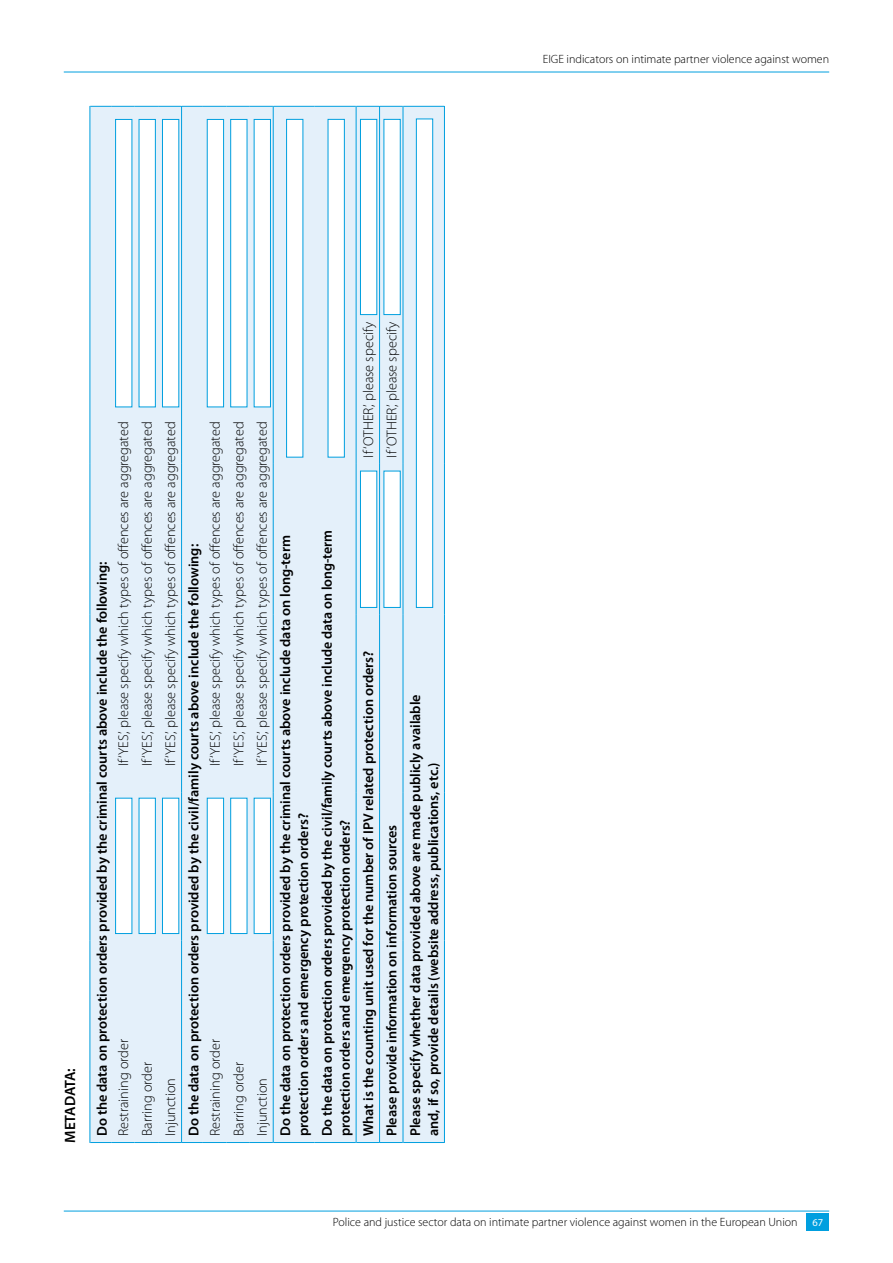
<style>
.page{position:relative;width:893px;height:1263px;background:#fff}
.page>*{position:absolute;margin:0;border:0;box-sizing:border-box;transform-origin:0 0}
.Body_Text{font:600 15px "Myriad Pro";letter-spacing:-.015em;color:#000}
.table_body{font:600 14.25px/18px "Myriad Pro";color:#000}
.table_body-2{font:300 14.25px "Myriad Pro";color:#000}
.t1{font:300 12px "Myriad Pro";color:#000}
.s1{font-weight:400;font-size:10.5px;color:#fff}
</style>
<div class="page">
<div style="left:806px;top:1213px;width:23px;height:18px;background:#009fdf"></div>
<hr style="left:64px;top:72px;width:765px;height:1px;background:#009fdf">
<hr style="left:64px;top:1211px;width:765px;height:1px;background:#009fdf">
<div style="left:91px;top:107px;width:353px;height:1035px;background:#e4f0fa"></div>
<svg style="left:91px;top:1142px;width:182px;height:1px"></svg>
<svg style="left:357px;top:1142px;width:46px;height:1px"></svg>
<hr style="left:379px;top:940px;width:1px;height:203px;background:#009fdf">
<hr style="left:379px;top:793px;width:1px;height:147px;background:#009fdf">
<hr style="left:379px;top:614px;width:1px;height:179px;background:#009fdf">
<hr style="left:403px;top:940px;width:1px;height:203px;background:#009fdf">
<hr style="left:403px;top:1142px;width:41px;height:1px;background:#009fdf">
<hr style="left:403px;top:793px;width:1px;height:147px;background:#009fdf">
<hr style="left:403px;top:614px;width:1px;height:179px;background:#009fdf">
<hr style="left:444px;top:940px;width:1px;height:203px;background:#009fdf">
<hr style="left:444px;top:793px;width:1px;height:147px;background:#009fdf">
<hr style="left:444px;top:614px;width:1px;height:179px;background:#009fdf">
<hr style="left:379px;top:464px;width:1px;height:150px;background:#009fdf">
<hr style="left:379px;top:106px;width:1px;height:358px;background:#009fdf">
<hr style="left:403px;top:464px;width:1px;height:150px;background:#009fdf">
<hr style="left:403px;top:106px;width:1px;height:358px;background:#009fdf">
<hr style="left:444px;top:464px;width:1px;height:150px;background:#009fdf">
<hr style="left:444px;top:106px;width:1px;height:358px;background:#009fdf">
<svg style="left:91px;top:106px;width:182px;height:1px"></svg>
<svg style="left:357px;top:106px;width:46px;height:1px"></svg>
<hr style="left:403px;top:106px;width:41px;height:1px;background:#009fdf">
<hr style="left:90px;top:940px;width:1px;height:203px;background:#009fdf">
<hr style="left:90px;top:793px;width:1px;height:147px;background:#009fdf">
<hr style="left:90px;top:614px;width:1px;height:179px;background:#009fdf">
<hr style="left:90px;top:464px;width:1px;height:150px;background:#009fdf">
<hr style="left:90px;top:106px;width:1px;height:358px;background:#009fdf">
<hr style="left:181px;top:940px;width:1px;height:203px;background:#009fdf">
<hr style="left:181px;top:793px;width:1px;height:147px;background:#009fdf">
<hr style="left:181px;top:614px;width:1px;height:179px;background:#009fdf">
<hr style="left:181px;top:464px;width:1px;height:150px;background:#009fdf">
<hr style="left:181px;top:106px;width:1px;height:358px;background:#009fdf">
<hr style="left:273px;top:106px;width:1px;height:358px;background:#009fdf">
<hr style="left:274px;top:106px;width:41px;height:1px;background:#009fdf">
<hr style="left:315px;top:106px;width:41px;height:1px;background:#009fdf">
<hr style="left:356px;top:106px;width:1px;height:358px;background:#009fdf">
<hr style="left:273px;top:940px;width:1px;height:203px;background:#009fdf">
<hr style="left:274px;top:1142px;width:41px;height:1px;background:#009fdf">
<hr style="left:273px;top:793px;width:1px;height:147px;background:#009fdf">
<hr style="left:273px;top:614px;width:1px;height:179px;background:#009fdf">
<hr style="left:273px;top:464px;width:1px;height:150px;background:#009fdf">
<hr style="left:315px;top:1142px;width:41px;height:1px;background:#009fdf">
<hr style="left:356px;top:940px;width:1px;height:203px;background:#009fdf">
<hr style="left:356px;top:793px;width:1px;height:147px;background:#009fdf">
<hr style="left:356px;top:614px;width:1px;height:179px;background:#009fdf">
<hr style="left:356px;top:464px;width:1px;height:150px;background:#009fdf">
<div style="left:115px;top:798px;width:17px;height:136px;background:#fff;border:1px solid #009fdf"></div>
<div style="left:115px;top:119px;width:17px;height:288px;background:#fff;border:1px solid #009fdf"></div>
<div style="left:139px;top:798px;width:17px;height:136px;background:#fff;border:1px solid #009fdf"></div>
<div style="left:139px;top:119px;width:17px;height:288px;background:#fff;border:1px solid #009fdf"></div>
<div style="left:162px;top:798px;width:17px;height:136px;background:#fff;border:1px solid #009fdf"></div>
<div style="left:162px;top:119px;width:17px;height:288px;background:#fff;border:1px solid #009fdf"></div>
<div style="left:207px;top:798px;width:17px;height:136px;background:#fff;border:1px solid #009fdf"></div>
<div style="left:207px;top:119px;width:17px;height:288px;background:#fff;border:1px solid #009fdf"></div>
<div style="left:230px;top:798px;width:17px;height:136px;background:#fff;border:1px solid #009fdf"></div>
<div style="left:230px;top:119px;width:17px;height:288px;background:#fff;border:1px solid #009fdf"></div>
<div style="left:254px;top:798px;width:17px;height:136px;background:#fff;border:1px solid #009fdf"></div>
<div style="left:254px;top:119px;width:17px;height:288px;background:#fff;border:1px solid #009fdf"></div>
<div style="left:286px;top:119px;width:17px;height:338px;background:#fff;border:1px solid #009fdf"></div>
<div style="left:328px;top:119px;width:17px;height:338px;background:#fff;border:1px solid #009fdf"></div>
<div style="left:360px;top:471px;width:17px;height:137px;background:#fff;border:1px solid #009fdf"></div>
<div style="left:360px;top:119px;width:17px;height:196px;background:#fff;border:1px solid #009fdf"></div>
<div style="left:384px;top:471px;width:17px;height:137px;background:#fff;border:1px solid #009fdf"></div>
<div style="left:384px;top:119px;width:17px;height:196px;background:#fff;border:1px solid #009fdf"></div>
<div style="left:416px;top:119px;width:17px;height:489px;background:#fff;border:1px solid #009fdf"></div>
<p class="t1" style="left:543px;top:52px;width:288px">EIGE indicators on intimate partner violence against women</p>
<p class="Body_Text" style="left:62px;top:1143px;width:76px;rotate:-90deg">METADATA:</p>
<p class="table_body-2" style="left:116px;top:766px;width:346px;rotate:-90deg">If ‘YES’, please specify which types of offences are aggregated</p>
<p class="table_body" style="left:93px;top:1136px;width:576px;rotate:-90deg">Do the data on protection orders provided by the criminal courts above include the following:</p>
<p class="table_body-2" style="left:116px;top:1136px;width:99px;rotate:-90deg">Restraining order</p>
<p class="table_body-2" style="left:139px;top:766px;width:346px;rotate:-90deg">If ‘YES’, please specify which types of offences are aggregated</p>
<p class="table_body-2" style="left:163px;top:766px;width:346px;rotate:-90deg">If ‘YES’, please specify which types of offences are aggregated</p>
<p class="table_body-2" style="left:139px;top:1136px;width:76px;rotate:-90deg">Barring order</p>
<p class="table_body-2" style="left:163px;top:1136px;width:60px;rotate:-90deg">Injunction</p>
<p class="table_body-2" style="left:207px;top:766px;width:346px;rotate:-90deg">If ‘YES’, please specify which types of offences are aggregated</p>
<p class="table_body" style="left:185px;top:1136px;width:594px;rotate:-90deg">Do the data on protection orders provided by the civil/family courts above include the following:</p>
<p class="table_body-2" style="left:207px;top:1136px;width:99px;rotate:-90deg">Restraining order</p>
<p class="table_body-2" style="left:231px;top:766px;width:346px;rotate:-90deg">If ‘YES’, please specify which types of offences are aggregated</p>
<p class="table_body-2" style="left:231px;top:1136px;width:76px;rotate:-90deg">Barring order</p>
<p class="table_body-2" style="left:254px;top:766px;width:346px;rotate:-90deg">If ‘YES’, please specify which types of offences are aggregated</p>
<p class="table_body-2" style="left:254px;top:1136px;width:60px;rotate:-90deg">Injunction</p>
<p class="table_body-2" style="left:361px;top:457px;width:137px;rotate:-90deg">If ‘OTHER’, please specify</p>
<p class="table_body-2" style="left:384px;top:457px;width:137px;rotate:-90deg">If ‘OTHER’, please specify</p>
<p class="table_body" style="left:277px;top:1136px;width:602px;rotate:-90deg">Do the data on protection orders provided by the criminal courts above include data on long-term protection orders and emergency protection orders?</p>
<p class="table_body" style="left:318px;top:1136px;width:608px;rotate:-90deg">Do the data on protection orders provided by the civil/family courts above include data on long-term protection orders and emergency protection orders?</p>
<p class="table_body" style="left:360px;top:1136px;width:487px;rotate:-90deg">What is the counting unit used for the number of IPV related protection orders?</p>
<p class="table_body" style="left:383px;top:1136px;width:313px;rotate:-90deg">Please provide information on information sources</p>
<p class="table_body" style="left:406px;top:1136px;width:443px;rotate:-90deg">Please specify whether data provided above are made publicly available and, if so, provide details (website address, publications, etc.)</p>
<p class="t1" style="left:333px;top:1216px;width:492px">Police and justice sector data on intimate partner violence against women in the European Union <span class="s1">67</span></p>
</div>
